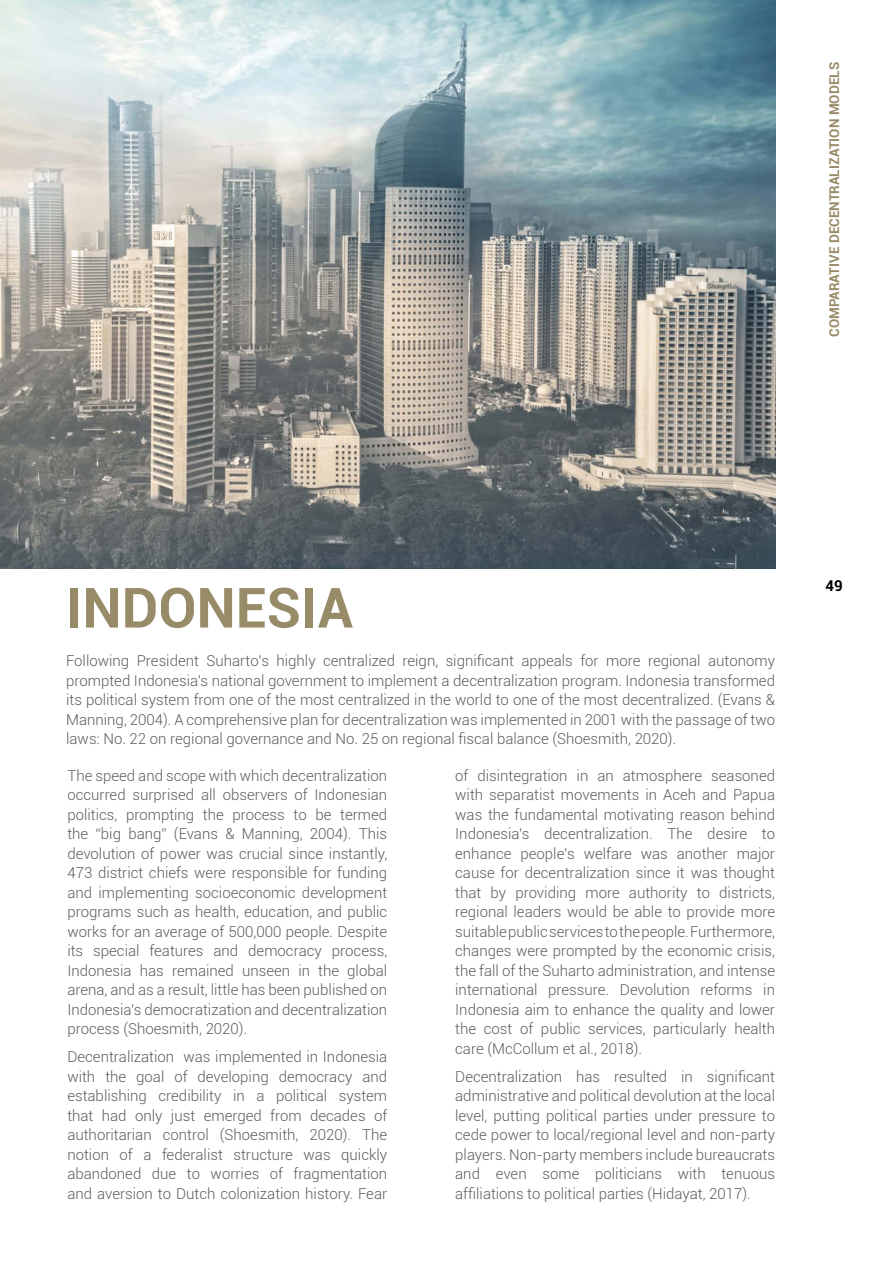
<style>
.page{position:relative;width:893px;height:1263px;background:#fff}
.page>*{position:absolute;margin:0;border:0;box-sizing:border-box;transform-origin:0 0}
.t1{font:700 55.5px "Roboto";color:#988b68}
.t2{font:300 15px/19.5px "Roboto";color:#5c5c5c;text-align:justify}
.t3{font:700 15px "Roboto";color:#000}
.t4{font:700 13.5px "Roboto";color:#988b68}
</style>
<div class="page">
<img style="left:0;top:0;width:775px;height:568px">
<p class="t4" style="left:825px;top:337px;width:276px;rotate:-90deg">COMPARATIVE DECENTRALIZATION MODELS</p>
<h1 class="t1" style="left:66px;top:569px;width:288px">INDONESIA</h1>
<p class="t2" style="left:66px;top:650px;width:710px">Following President Suharto's highly centralized reign, significant appeals for more regional autonomy prompted Indonesia's national government to implement a decentralization program. Indonesia transformed its political system from one of the most centralized in the world to one of the most decentralized. (Evans &amp; Manning, 2004). A comprehensive plan for decentralization was implemented in 2001 with the passage of two laws: No. 22 on regional governance and No. 25 on regional fiscal balance (Shoesmith, 2020).</p>
<p class="t2" style="left:67px;top:765px;width:321px">The speed and scope with which decentralization occurred surprised all observers of Indonesian politics, prompting the process to be termed the “big bang” (Evans &amp; Manning, 2004). This devolution of power was crucial since instantly, 473 district chiefs were responsible for funding and implementing socioeconomic development programs such as health, education, and public works for an average of 500,000 people. Despite its special features and democracy process, Indonesia has remained unseen in the global arena, and as a result, little has been published on Indonesia's democratization and decentralization process (Shoesmith, 2020).</p>
<p class="t2" style="left:67px;top:1047px;width:321px">Decentralization was implemented in Indonesia with the goal of developing democracy and establishing credibility in a political system that had only just emerged from decades of authoritarian control (Shoesmith, 2020). The notion of a federalist structure was quickly abandoned due to worries of fragmentation and aversion to Dutch colonization history. Fear</p>
<p class="t2" style="left:455px;top:765px;width:321px">of disintegration in an atmosphere seasoned with separatist movements in Aceh and Papua was the fundamental motivating reason behind Indonesia's decentralization. The desire to enhance people's welfare was another major cause for decentralization since it was thought that by providing more authority to districts, regional leaders would be able to provide more suitable public services to the people. Furthermore, changes were prompted by the economic crisis, the fall of the Suharto administration, and intense international pressure. Devolution reforms in Indonesia aim to enhance the quality and lower the cost of public services, particularly health care (McCollum et al., 2018).</p>
<p class="t2" style="left:455px;top:1066px;width:321px">Decentralization has resulted in significant administrative and political devolution at the local level, putting political parties under pressure to cede power to local/regional level and non-party players. Non-party members include bureaucrats and even some politicians with tenuous affiliations to political parties (Hidayat, 2017).</p>
<p class="t3" style="left:825px;top:575px;width:19px">49</p>
</div>
